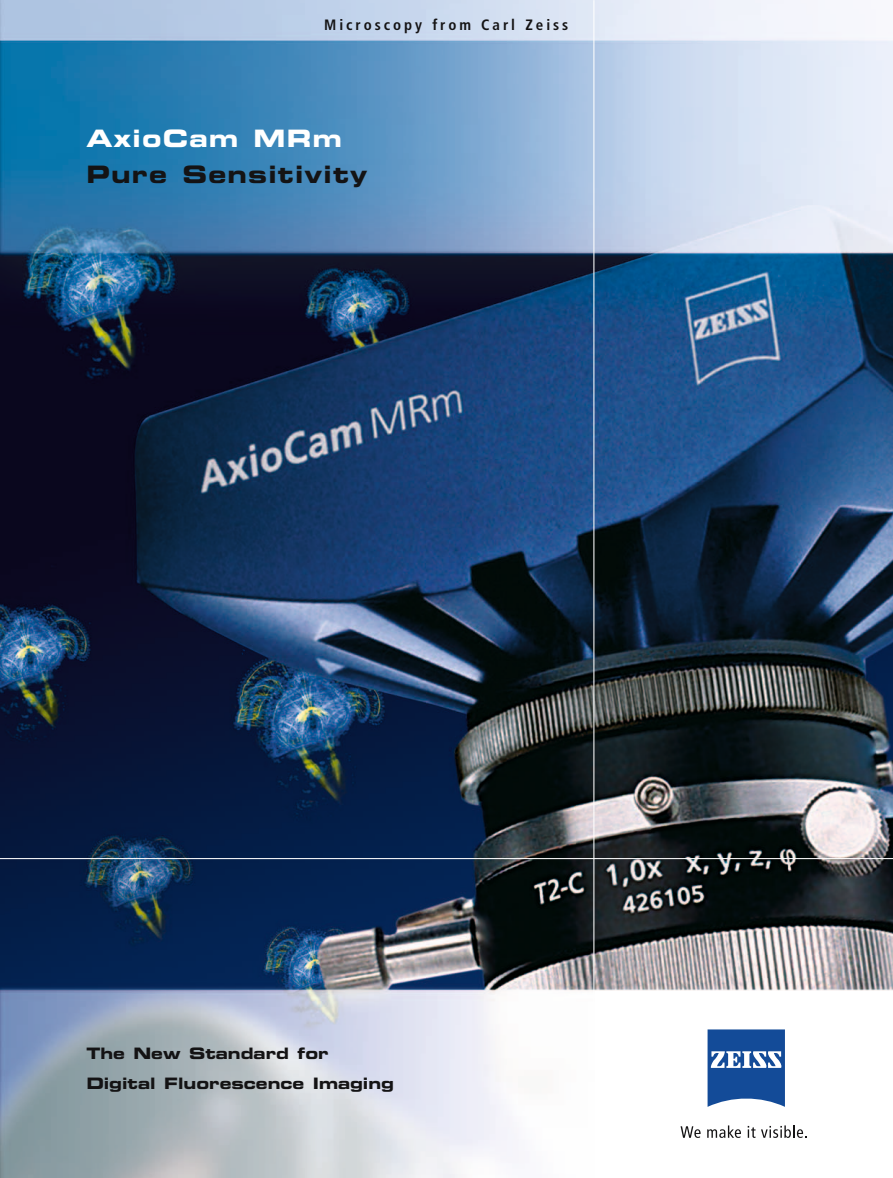
<style>
.page{position:relative;width:893px;height:1178px;background:#fff}
.page>*{position:absolute;margin:0;border:0;box-sizing:border-box;transform-origin:0 0}
.t1{font:24px "Eurostile Bold Extended Two";letter-spacing:.05em;color:#141314}
.t2{font:24px "Eurostile Bold Extended Two";letter-spacing:.05em;color:#fff}
.t3{font:15.75px/30px "Eurostile Bold Extended Two";color:#141314}
.t4{font:700 condensed 15px "Frutiger";letter-spacing:.195em;color:#141314}
</style>
<div class="page">
<img style="left:0;top:0;width:893px;height:1178px">
<div style="left:595px;top:991px;width:298px;height:187px;background:#fff"></div>
<svg style="left:707px;top:1029px;width:78px;height:78px;background:#426fac"></svg>
<svg style="left:680px;top:1126px;width:21px;height:12px"></svg>
<svg style="left:707px;top:1125px;width:34px;height:13px"></svg>
<svg style="left:748px;top:1126px;width:7px;height:12px"></svg>
<svg style="left:761px;top:1125px;width:45px;height:13px"></svg>
<hr style="left:593px;top:0;width:1px;height:1005px;background:#fff">
<hr style="left:0;top:858px;width:893px;height:1px;background:#fff">
<p class="t4" style="left:324px;top:19px;width:246px">Microscopy from Carl Zeiss</p>
<h1 class="t2" style="left:86px;top:129px;width:257px">AxioCam MRm</h1>
<h1 class="t1" style="left:86px;top:165px;width:283px">Pure Sensitivity</h1>
<p class="t3" style="left:86px;top:1040px;width:309px">The New Standard for<br>Digital Fluorescence Imaging</p>
</div>
